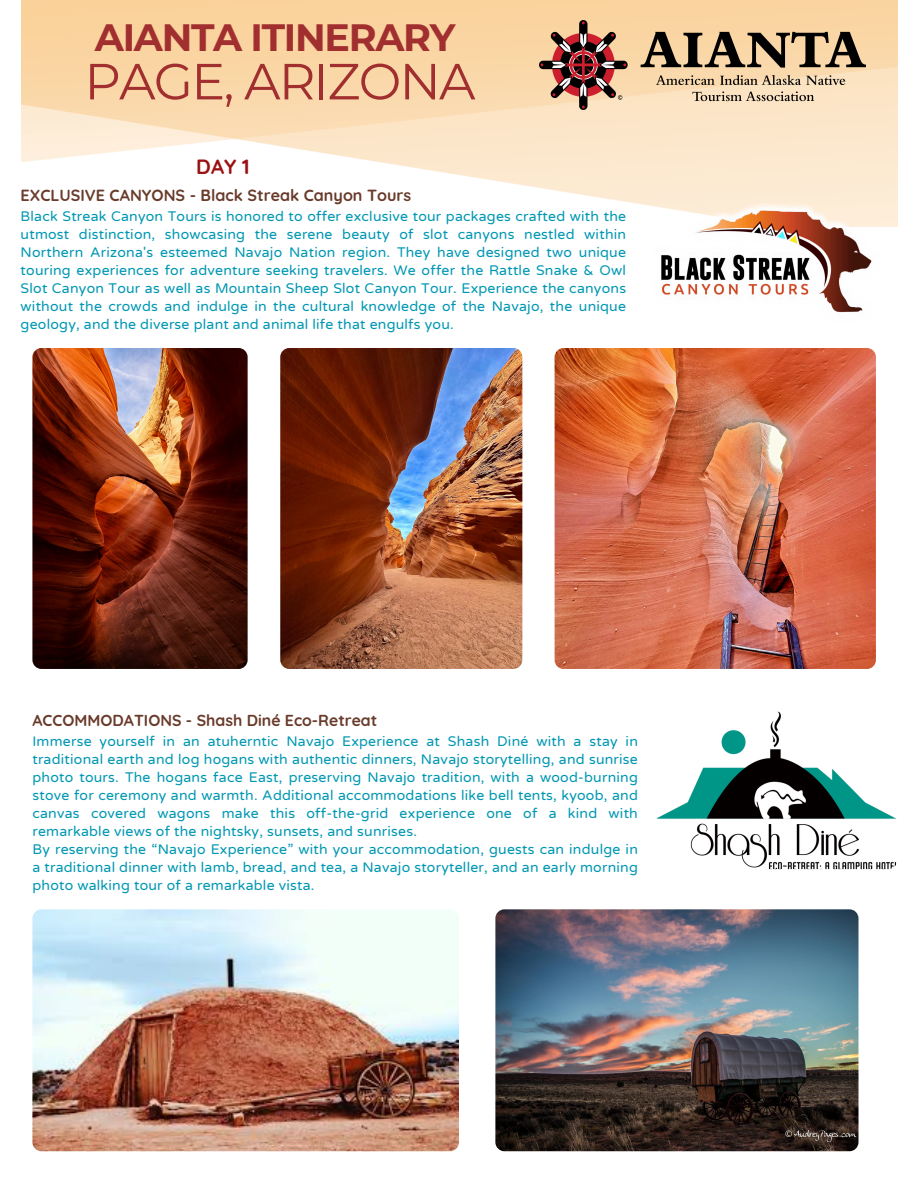
<style>
.page{position:relative;width:918px;height:1188px;background:#fff}
.page>*{position:absolute;margin:0;border:0;box-sizing:border-box;transform-origin:0 0}
.t1{font:50.7px "Montserrat";letter-spacing:-.035em;color:#a12f2f}
.t2{font:700 37.95px "Montserrat";letter-spacing:-.035em;color:#a12f2f}
.t3{font:700 20.55px "Quicksand";color:#9b1010}
.t4{font:700 16.05px "Quicksand";color:#693b2b}
.t5{font:700 15.9px "Quicksand";color:#693b2b}
.t6{font:14.1px/18px "Varela Round";letter-spacing:.015em;color:#0097b2;text-align:justify}
</style>
<div class="page">
<img style="left:21px;top:0;width:876px;height:204px">
<img style="left:638px;top:179px;width:259px;height:149px;border-radius:9px">
<img style="left:32px;top:348px;width:215px;height:321px;border-radius:9px">
<img style="left:280px;top:348px;width:242px;height:321px;border-radius:9px">
<img style="left:657px;top:712px;width:240px;height:157px;border-radius:9px">
<img style="left:32px;top:909px;width:427px;height:242px;border-radius:9px">
<img style="left:495px;top:909px;width:364px;height:242px;border-radius:9px">
<img style="left:555px;top:348px;width:321px;height:321px;border-radius:9px">
<img style="left:539px;top:21px;width:327px;height:89px">
<p class="t2" style="left:95px;top:15px;width:362px">AIANTA ITINERARY</p>
<p class="t1" style="left:84px;top:50px;width:393px">PAGE, ARIZONA</p>
<p class="t3" style="left:196px;top:153px;width:55px">DAY 1</p>
<p class="t6" style="left:21px;top:208px;width:607px">Black Streak Canyon Tours is honored to offer exclusive tour packages crafted with the utmost distinction, showcasing the serene beauty of slot canyons nestled within Northern Arizona's esteemed Navajo Nation region. They have designed two unique touring experiences for adventure seeking travelers. We offer the Rattle Snake &amp; Owl Slot Canyon Tour as well as Mountain Sheep Slot Canyon Tour. Experience the canyons without the crowds and indulge in the cultural knowledge of the Navajo, the unique geology, and the diverse plant and animal life that engulfs you.</p>
<p class="t4" style="left:21px;top:185px;width:392px">EXCLUSIVE CANYONS - Black Streak Canyon Tours</p>
<p class="t5" style="left:32px;top:710px;width:346px">ACCOMMODATIONS - Shash Diné Eco-Retreat</p>
<h4 class="t6" style="left:32px;top:732px;width:607px">Immerse yourself in an atuherntic Navajo Experience at Shash Diné with a stay in traditional earth and log hogans with authentic dinners, Navajo storytelling, and sunrise photo tours. The hogans face East, preserving Navajo tradition, with a wood-burning stove for ceremony and warmth. Additional accommodations like bell tents, kyoob, and canvas covered wagons make this off-the-grid experience one of a kind with remarkable views of the nightsky, sunsets, and sunrises.</h4>
<p class="t6" style="left:32px;top:840px;width:607px">By reserving the “Navajo Experience” with your accommodation, guests can indulge in a traditional dinner with lamb, bread, and tea, a Navajo storyteller, and an early morning photo walking tour of a remarkable vista.</p>
</div>
